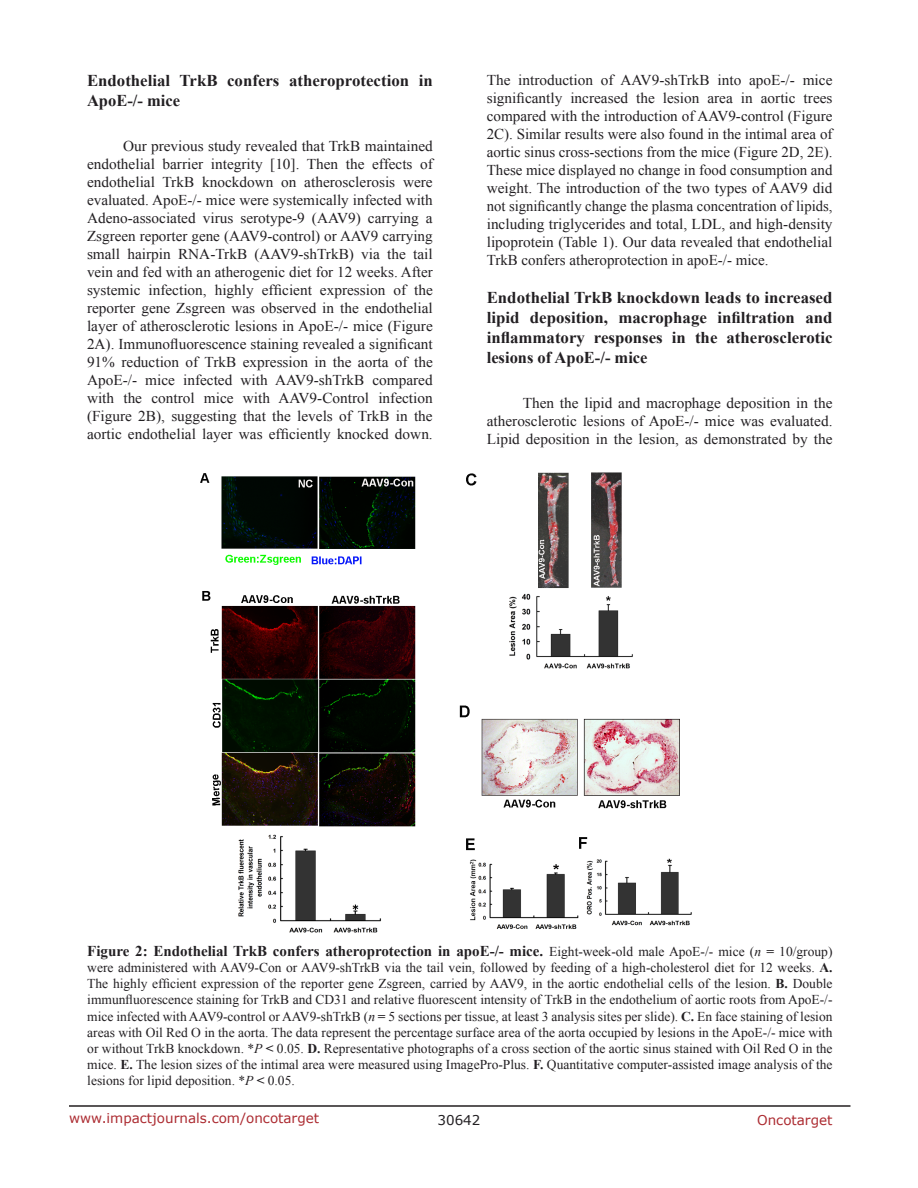
<style>
.page{position:relative;width:918px;height:1188px;background:#fff}
.page>*{position:absolute;margin:0;border:0;box-sizing:border-box;transform-origin:0 0}
.SubHeading{font:700 16.5px/19.8px "Times New Roman";color:#221f22}
.BodyText{font:15px/18px "Times New Roman";color:#221f22;text-align:justify}
.FigureText{font:700 15px "Times New Roman";color:#221f22}
.FigureText-2{font:13.5px/16.2px "Times New Roman";color:#221f22;text-align:justify}
.t1{font:13.5px "Verdana";color:#ac2b31}
.t2{font:13.5px "Verdana";color:#221f22}
.s1{font-weight:400;font-size:13.5px}
.s2{font-weight:400;font-style:italic;font-size:13.5px}
.s3{font-size:13.5px}
.s4{font-weight:700}
.s5{font-style:italic}
</style>
<div class="page">
<hr style="left:69px;top:1105px;width:781px;height:2px;background:#231f20">
<img style="left:200px;top:472px;width:492px;height:461px">
<p class="SubHeading" style="left:87px;top:70px;width:347px">Endothelial TrkB confers atheroprotection in<br>ApoE-/- mice</p>
<p class="BodyText" style="left:87px;top:136px;width:347px;text-indent:36px">Our previous study revealed that TrkB maintained endothelial barrier integrity [10]. Then the effects of endothelial TrkB knockdown on atherosclerosis were evaluated. ApoE-/- mice were systemically infected with Adeno-associated virus serotype-9 (AAV9) carrying a Zsgreen reporter gene (AAV9-control) or AAV9 carrying small hairpin RNA-TrkB (AAV9-shTrkB) via the tail vein and fed with an atherogenic diet for 12 weeks. After systemic infection, highly efficient expression of the reporter gene Zsgreen was observed in the endothelial layer of atherosclerotic lesions in ApoE-/- mice (Figure 2A). Immunofluorescence staining revealed a significant 91% reduction of TrkB expression in the aorta of the ApoE-/- mice infected with AAV9-shTrkB compared with the control mice with AAV9-Control infection (Figure 2B), suggesting that the levels of TrkB in the aortic endothelial layer was efficiently knocked down.</p>
<p class="BodyText" style="left:487px;top:71px;width:347px">The introduction of AAV9-shTrkB into apoE-/- mice significantly increased the lesion area in aortic trees compared with the introduction of AAV9-control (Figure 2C). Similar results were also found in the intimal area of aortic sinus cross-sections from the mice (Figure 2D, 2E).<br>These mice displayed no change in food consumption and weight. The introduction of the two types of AAV9 did not significantly change the plasma concentration of lipids, including triglycerides and total, LDL, and high-density lipoprotein (Table 1). Our data revealed that endothelial TrkB confers atheroprotection in apoE-/- mice.</p>
<p class="SubHeading" style="left:487px;top:287px;width:347px;text-align:justify">Endothelial TrkB knockdown leads to increased lipid deposition, macrophage infiltration and inflammatory responses in the atherosclerotic lesions of ApoE-/- mice</p>
<p class="BodyText" style="left:487px;top:393px;width:347px;text-indent:36px">Then the lipid and macrophage deposition in the atherosclerotic lesions of ApoE-/- mice was evaluated.<br>Lipid deposition in the lesion, as demonstrated by the</p>
<p class="FigureText" style="left:87px;top:940px;width:747px">Figure 2: Endothelial TrkB confers atheroprotection in apoE-/- mice. <span class="s1">Eight-week-old male ApoE-/- mice (</span><span class="s2">n</span> <span class="s3">=</span> <span class="s1">10/group)</span></p>
<p class="FigureText-2" style="left:87px;top:959px;width:747px">were administered with AAV9-Con or AAV9-shTrkB via the tail vein, followed by feeding of a high-cholesterol diet for 12 weeks. <span class="s4">A.<br></span>The highly efficient expression of the reporter gene Zsgreen, carried by AAV9, in the aortic endothelial cells of the lesion. <span class="s4">B.</span> Double immunfluorescence staining for TrkB and CD31 and relative fluorescent intensity of TrkB in the endothelium of aortic roots from ApoE-/- mice infected with AAV9-control or AAV9-shTrkB (<span class="s5">n</span> <span class="s4">=</span> 5 sections per tissue, at least 3 analysis sites per slide). <span class="s4">C.</span> En face staining of lesion areas with Oil Red O in the aorta. The data represent the percentage surface area of the aorta occupied by lesions in the ApoE-/- mice with or without TrkB knockdown. *<span class="s5">P</span> <span class="s4">&lt;</span> 0.05. <span class="s4">D.</span> Representative photographs of a cross section of the aortic sinus stained with Oil Red O in the mice. <span class="s4">E.</span> The lesion sizes of the intimal area were measured using ImagePro-Plus. <span class="s4">F.</span> Quantitative computer-assisted image analysis of the lesions for lipid deposition. *<span class="s5">P</span> <span class="s4">&lt;</span> 0.05.</p>
<p class="t1" style="left:69px;top:1109px;width:252px">www.impactjournals.com/oncotarget</p>
<p class="t2" style="left:438px;top:1111px;width:44px">30642</p>
<p class="t1" style="left:757px;top:1111px;width:77px">Oncotarget</p>
</div>
